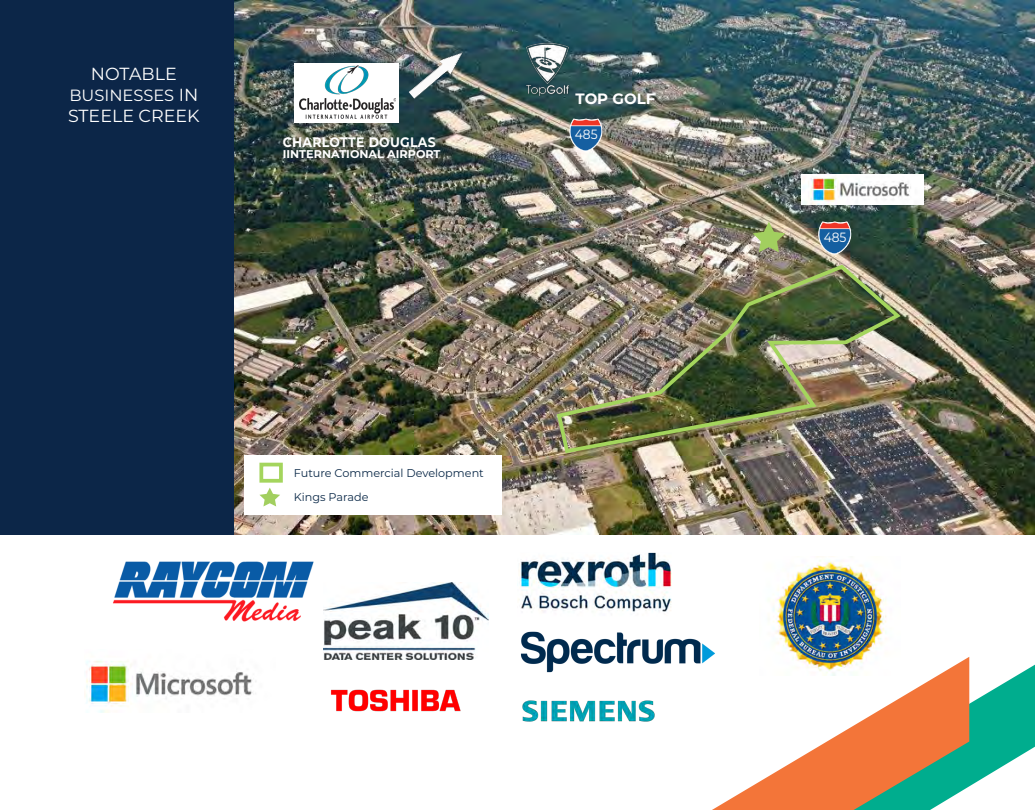
<style>
.page{position:relative;width:1035px;height:810px;background:#fff}
.page>*{position:absolute;margin:0;border:0;box-sizing:border-box;transform-origin:0 0}
.t1{font:17.5px "Montserrat";color:#fff}
.t2{font:16.25px "Montserrat";color:#fff}
.t3{font:700 15px "Montserrat";color:#fff}
.t4{font:700 13.75px "Montserrat";letter-spacing:.02em;color:#fff;scale:.91 1}
.t5{font:13.38px "Montserrat";color:#fff;scale:.91 1}
.t6{font:11.25px "Montserrat";color:#0c2a49}
.t7{font:700 11.25px "Montserrat";color:#fff}
.s1{font-size:17.5px}
</style>
<div class="page">
<img style="left:234px;top:0;width:801px;height:534px">
<img style="left:331px;top:689px;width:130px;height:23px">
<svg style="left:969px;top:665px;width:66px;height:122px;fill:#00ad8e"></svg>
<div style="left:0;top:0;width:234px;height:534px;background:#0c2648"></div>
<img style="left:324px;top:583px;width:165px;height:77px">
<img style="left:773px;top:556px;width:113px;height:101px">
<img style="left:521px;top:631px;width:194px;height:42px">
<img style="left:84px;top:661px;width:172px;height:51px">
<img style="left:522px;top:700px;width:133px;height:22px">
<svg style="left:712px;top:657px;width:257px;height:153px"></svg>
<img style="left:113px;top:561px;width:201px;height:61px">
<div style="left:244px;top:455px;width:257px;height:60px;background:#fff"></div>
<div style="left:259px;top:463px;width:24px;height:20px;border:4px solid #a4d55d"></div>
<svg style="left:259px;top:488px;width:21px;height:18px"></svg>
<svg style="left:818px;top:221px;width:33px;height:34px"></svg>
<svg style="left:569px;top:118px;width:33px;height:34px"></svg>
<img style="left:555px;top:262px;width:349px;height:193px">
<svg style="left:753px;top:222px;width:32px;height:30px"></svg>
<img style="left:525px;top:41px;width:46px;height:55px">
<div style="left:294px;top:63px;width:105px;height:60px;background:#fff"></div>
<img style="left:300px;top:66px;width:95px;height:53px">
<div style="left:286px;top:139px;width:170px;height:35px;background:#231f20;opacity:.75"></div>
<img style="left:518px;top:553px;width:154px;height:59px">
<img style="left:406px;top:45px;width:65px;height:58px">
<img style="left:801px;top:174px;width:123px;height:31px">
<p class="t1" style="left:91px;top:62px;width:87px">NOTABLE</p>
<p class="t2" style="left:69px;top:84px;width:131px">BUSINESSES <span class="s1">IN</span></p>
<p class="t1" style="left:68px;top:104px;width:133px">STEELE CREEK</p>
<p class="t4" style="left:283px;top:132px;width:170px">CHARLOTTE DOUGLAS</p>
<p class="t7" style="left:283px;top:146px;width:159px">IINTERNATIONAL AIRPORT</p>
<p class="t3" style="left:576px;top:88px;width:81px">TOP GOLF</p>
<p class="t5" style="left:575px;top:125px;width:27px">485</p>
<p class="t6" style="left:294px;top:466px;width:191px">Future Commercial Development</p>
<p class="t6" style="left:294px;top:489px;width:76px">Kings Parade</p>
<p class="t5" style="left:824px;top:228px;width:27px">485</p>
</div>
